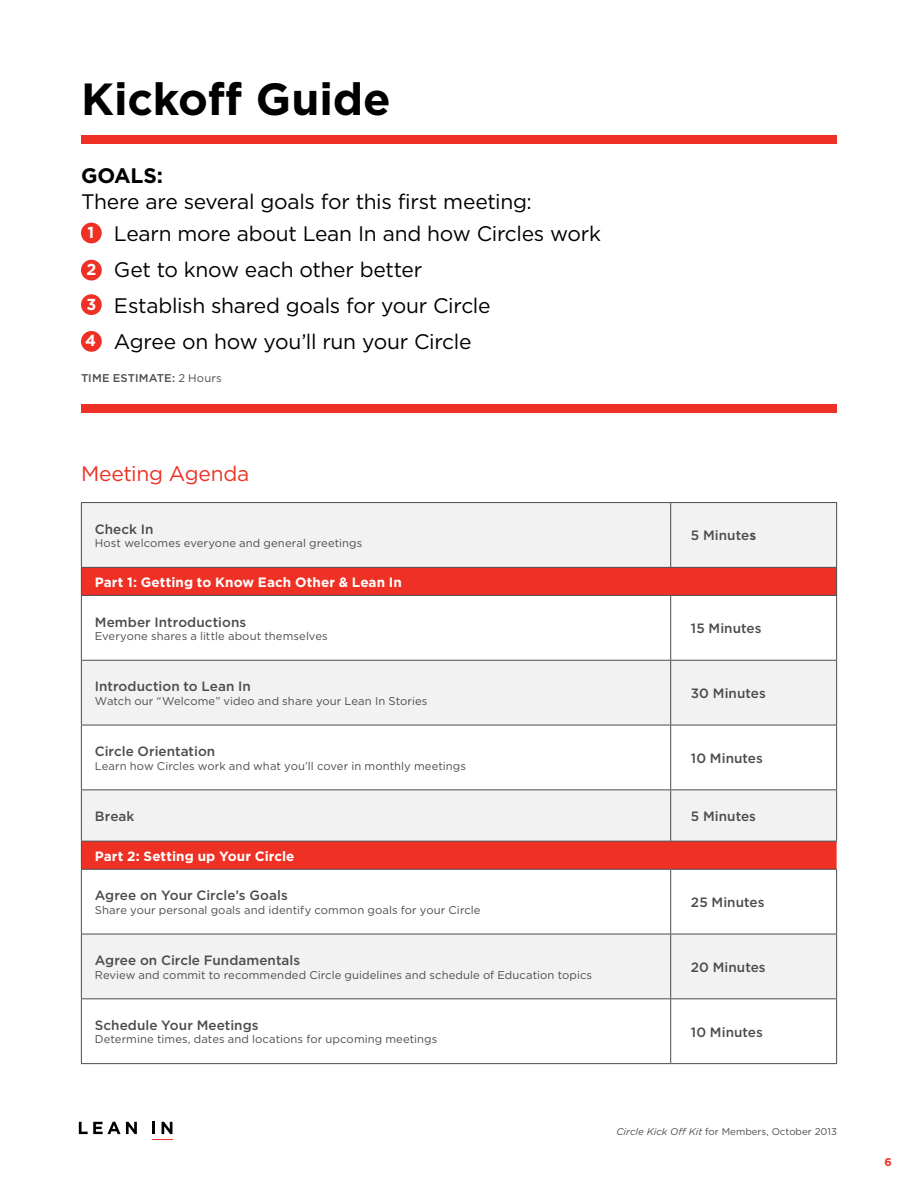
<style>
.page{position:relative;width:918px;height:1188px;background:#fff}
.page>*{position:absolute;margin:0;border:0;box-sizing:border-box;transform-origin:0 0}
.t1{font:700 45px "Gotham";color:#000}
.t2{font:21px/36px "Gotham";letter-spacing:-.015em;color:#000}
.t3{font:21px "Gotham";letter-spacing:-.015em;color:#ee3124}
.t4{font:700 21px "Gotham";letter-spacing:-.01em;color:#000}
.t5{font:700 15.9px/34.5px "Gotham";color:#fff}
.t6{font:500 13.5px "Gotham";letter-spacing:.005em;color:#4d4b4e}
.t7{font:700 13.5px "Gotham";letter-spacing:.005em;color:#fff}
.t8{font:11.25px "Gotham";letter-spacing:.01em;color:#4d4b4e}
.t9{font:500 11.25px "Gotham";letter-spacing:.01em;color:#4d4b4e}
.t10{font:700 11.25px "Gotham";color:#ee3124}
.t11{font:9.75px "Gotham";color:#4d4b4e}
.s1{font-weight:400}
.s2{font-weight:700}
.s3{font-style:italic}
</style>
<div class="page">
<svg style="left:79px;top:1122px;width:58px;height:12px"></svg>
<svg style="left:152px;top:1122px;width:3px;height:12px"></svg>
<svg style="left:162px;top:1122px;width:10px;height:12px"></svg>
<div style="left:81px;top:136px;width:756px;height:8px;background:#ee3124"></div>
<div style="left:81px;top:405px;width:756px;height:8px;background:#ee3124"></div>
<div style="left:81px;top:223px;width:21px;height:20px;background:#ee3124;border-radius:50%"></div>
<div style="left:81px;top:260px;width:21px;height:21px;background:#ee3124;border-radius:50%"></div>
<div style="left:81px;top:294px;width:21px;height:21px;background:#ee3124;border-radius:50%"></div>
<div style="left:81px;top:331px;width:21px;height:21px;background:#ee3124;border-radius:50%"></div>
<div style="left:82px;top:503px;width:754px;height:64px;background:#f2f2f2"></div>
<svg style="left:82px;top:596px;width:754px;height:467px"></svg>
<div style="left:81px;top:934px;width:590px;height:65px;background:#f2f2f2"></div>
<hr style="left:81px;top:502px;width:590px;height:1px;background:#4d4b4e">
<hr style="left:81px;top:503px;width:1px;height:64px;background:#4d4b4e">
<hr style="left:671px;top:502px;width:166px;height:1px;background:#4d4b4e">
<hr style="left:670px;top:503px;width:1px;height:64px;background:#4d4b4e">
<hr style="left:836px;top:503px;width:1px;height:64px;background:#4d4b4e">
<svg style="left:81px;top:567px;width:756px;height:28px;background:#e83225"></svg>
<hr style="left:81px;top:595px;width:590px;height:1px;background:#4d4b4e">
<hr style="left:81px;top:596px;width:1px;height:64px;background:#4d4b4e">
<hr style="left:671px;top:595px;width:166px;height:1px;background:#4d4b4e">
<hr style="left:670px;top:596px;width:1px;height:64px;background:#4d4b4e">
<hr style="left:836px;top:596px;width:1px;height:64px;background:#4d4b4e">
<hr style="left:81px;top:660px;width:590px;height:1px;background:#4d4b4e">
<hr style="left:81px;top:661px;width:1px;height:64px;background:#4d4b4e">
<hr style="left:671px;top:660px;width:166px;height:1px;background:#4d4b4e">
<hr style="left:670px;top:661px;width:1px;height:64px;background:#4d4b4e">
<hr style="left:836px;top:661px;width:1px;height:64px;background:#4d4b4e">
<hr style="left:81px;top:725px;width:590px;height:1px;background:#4d4b4e">
<hr style="left:81px;top:725px;width:1px;height:64px;background:#4d4b4e">
<hr style="left:671px;top:725px;width:166px;height:1px;background:#4d4b4e">
<hr style="left:670px;top:725px;width:1px;height:64px;background:#4d4b4e">
<hr style="left:836px;top:725px;width:1px;height:64px;background:#4d4b4e">
<hr style="left:81px;top:789px;width:590px;height:1px;background:#4d4b4e">
<hr style="left:81px;top:790px;width:1px;height:51px;background:#4d4b4e">
<hr style="left:671px;top:789px;width:166px;height:1px;background:#4d4b4e">
<hr style="left:670px;top:790px;width:1px;height:51px;background:#4d4b4e">
<hr style="left:836px;top:790px;width:1px;height:51px;background:#4d4b4e">
<div style="left:81px;top:841px;width:756px;height:28px;background:#ee3124"></div>
<hr style="left:671px;top:841px;width:166px;height:1px;background:#4d4b4e">
<hr style="left:81px;top:869px;width:590px;height:1px;background:#4d4b4e">
<hr style="left:81px;top:870px;width:1px;height:64px;background:#4d4b4e">
<hr style="left:671px;top:869px;width:166px;height:1px;background:#4d4b4e">
<hr style="left:670px;top:870px;width:1px;height:64px;background:#4d4b4e">
<hr style="left:836px;top:870px;width:1px;height:64px;background:#4d4b4e">
<hr style="left:81px;top:934px;width:590px;height:1px;background:#4d4b4e">
<hr style="left:81px;top:934px;width:1px;height:64px;background:#4d4b4e">
<hr style="left:671px;top:934px;width:166px;height:1px;background:#4d4b4e">
<hr style="left:670px;top:934px;width:1px;height:64px;background:#4d4b4e">
<hr style="left:836px;top:934px;width:1px;height:64px;background:#4d4b4e">
<hr style="left:81px;top:998px;width:590px;height:1px;background:#4d4b4e">
<hr style="left:81px;top:999px;width:1px;height:64px;background:#4d4b4e">
<hr style="left:671px;top:998px;width:166px;height:1px;background:#4d4b4e">
<hr style="left:670px;top:999px;width:1px;height:64px;background:#4d4b4e">
<hr style="left:836px;top:999px;width:1px;height:64px;background:#4d4b4e">
<hr style="left:81px;top:1063px;width:590px;height:1px;background:#4d4b4e">
<hr style="left:671px;top:1063px;width:166px;height:1px;background:#4d4b4e">
<h1 class="t1" style="left:81px;top:69px;width:311px">Kickoff Guide</h1>
<h2 class="t4" style="left:81px;top:162px;width:84px">GoalS:</h2>
<h2 class="t2" style="left:114px;top:185px;width:489px;line-height:32px;text-indent:-33px">There are several goals for this first meeting:<br>Learn more about Lean In and how Circles work</h2>
<h2 class="t2" style="left:114px;top:251px;width:378px">Get to know each other better<br>Establish shared goals for your Circle<br>Agree on how you’ll run your Circle</h2>
<p class="t9" style="left:81px;top:370px;width:142px">TIME ESTIMATE: <span class="s1">2 Hours</span></p>
<h3 class="t5" style="left:87px;top:215px;width:8px">1</h3>
<h3 class="t5" style="left:86px;top:252px;width:11px">2<br>3</h3>
<h3 class="t5" style="left:85px;top:323px;width:12px">4</h3>
<h2 class="t3" style="left:81px;top:462px;width:170px">Meeting Agenda</h2>
<p class="t6" style="left:95px;top:520px;width:60px">Check In</p>
<p class="t8" style="left:95px;top:537px;width:269px">Host welcomes everyone and general greetings</p>
<p class="t7" style="left:95px;top:573px;width:309px">Part 1: Getting to Know Each Other &amp; Lean I n</p>
<p class="t6" style="left:95px;top:613px;width:153px">Member Introductions</p>
<p class="t8" style="left:95px;top:630px;width:234px">Everyone shares a little about themselves</p>
<p class="t6" style="left:95px;top:678px;width:158px">Introduction to Lean In</p>
<p class="t8" style="left:95px;top:695px;width:334px">Watch our “Welcome” video and share your Lean In Stories</p>
<p class="t6" style="left:95px;top:742px;width:122px">Circle Orientation</p>
<p class="t8" style="left:95px;top:759px;width:373px">Learn how Circles work and what you’ll cover in monthly meetings</p>
<p class="t6" style="left:691px;top:527px;width:67px">5 Minute<span class="s2">s</span></p>
<p class="t6" style="left:691px;top:620px;width:72px">15 Minutes</p>
<p class="t6" style="left:691px;top:684px;width:76px">30 Minutes</p>
<p class="t6" style="left:691px;top:749px;width:73px">10 Minutes</p>
<p class="t6" style="left:95px;top:807px;width:41px">Break</p>
<p class="t6" style="left:691px;top:807px;width:67px">5 Minutes</p>
<p class="t7" style="left:95px;top:847px;width:201px">Part 2: Setting up Your Circle</p>
<p class="t6" style="left:95px;top:887px;width:194px">Agree on Your Circle’s Goals</p>
<p class="t8" style="left:95px;top:904px;width:387px">Share your personal goals and identify common goals for your Circle</p>
<p class="t6" style="left:691px;top:893px;width:75px">25 Minutes</p>
<p class="t6" style="left:95px;top:951px;width:207px">Agree on Circle Fundamentals</p>
<p class="t8" style="left:95px;top:968px;width:499px">Review and commit to recommended Circle guidelines and schedule of Education topics</p>
<p class="t6" style="left:95px;top:1016px;width:165px">Schedule Your Meetings</p>
<p class="t8" style="left:95px;top:1033px;width:344px">Determine times, dates and locations for upcoming meetings</p>
<p class="t6" style="left:691px;top:958px;width:76px">20 Minutes</p>
<p class="t6" style="left:691px;top:1023px;width:73px">10 Minutes</p>
<p class="t11" style="left:616px;top:1126px;width:222px"><span class="s3">Circle Kick Off Kit</span> for Members, October 2013</p>
<p class="t10" style="left:884px;top:1154px;width:9px">6</p>
</div>
